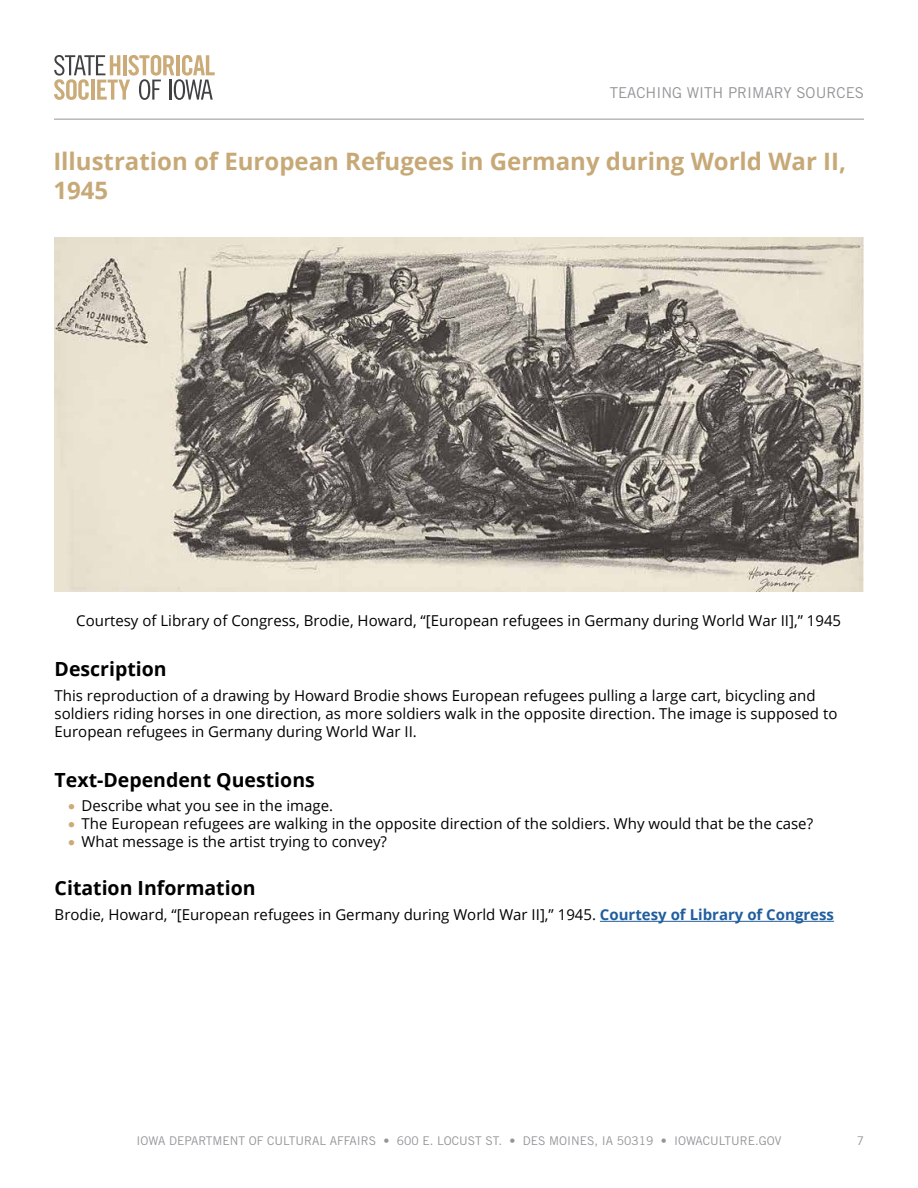
<style>
.page{position:relative;width:918px;height:1188px;background:#fff}
.page>*{position:absolute;margin:0;border:0;box-sizing:border-box;transform-origin:0 0}
.t1{font:700 24px "Open Sans";color:#c7a978}
.t2{font:700 19.5px "Open Sans";color:#000}
.t3{font:15px/18px "Open Sans";color:#000}
.t4{font:15px "Trade Gothic LT Std";color:#939598}
.t5{font:12px "Trade Gothic LT Std";color:#939598}
.s1{color:#cbab78}
.s2{font-weight:700;color:#215e9e}
</style>
<div class="page">
<hr style="left:54px;top:119px;width:810px;height:1px;background:#939598">
<svg style="left:54px;top:55px;width:161px;height:45px"></svg>
<hr style="left:600px;top:921px;width:234px;height:1px;background:#215e9e">
<img style="left:54px;top:237px;width:809px;height:355px">
<p class="t4" style="left:610px;top:83px;width:256px">TEACHING WITH PRIMARY SOURCES</p>
<h2 class="t1" style="left:53px;top:144px;width:794px">Illustration of European Refugees in Germany during World War II,</h2>
<p class="t1" style="left:53px;top:173px;width:56px">1945</p>
<p class="t3" style="left:76px;top:611px;width:766px">Courtesy of Library of Congress, Brodie, Howard, “[European refugees in Germany during World War II],” 1945</p>
<p class="t2" style="left:55px;top:655px;width:114px">Description</p>
<p class="t3" style="left:55px;top:686px;width:784px">This reproduction of a drawing by Howard Brodie shows European refugees pulling a large cart, bicycling and soldiers riding horses in one direction, as more soldiers walk in the opposite direction. The image is supposed to<br>European refugees in Germany during World War II.</p>
<p class="t2" style="left:55px;top:766px;width:262px">Text-Dependent Questions</p>
<p class="t3" style="left:68px;top:796px;width:267px"><span class="s1">•</span> Describe what you see in the image.</p>
<p class="t3" style="left:68px;top:814px;width:747px"><span class="s1">•</span> The European refugees are walking in the opposite direction of the soldiers. Why would that be the case?</p>
<p class="t3" style="left:68px;top:832px;width:320px"><span class="s1">•</span> What message is the artist trying to convey?</p>
<p class="t2" style="left:55px;top:875px;width:202px">Citation Information</p>
<p class="t3" style="left:55px;top:905px;width:781px">Brodie, Howard, “[European refugees in Germany during World War II],” 1945. <span class="s2">Courtesy of Library of Congress</span></p>
<p class="t5" style="left:137px;top:1133px;width:646px">IOWA DEPARTMENT OF CULTURAL AFFAIRS • 600 E. LOCUST ST. • DES MOINES, IA 50319 • IOWACULTURE.GOV</p>
<p class="t5" style="left:857px;top:1133px;width:9px">7</p>
</div>
